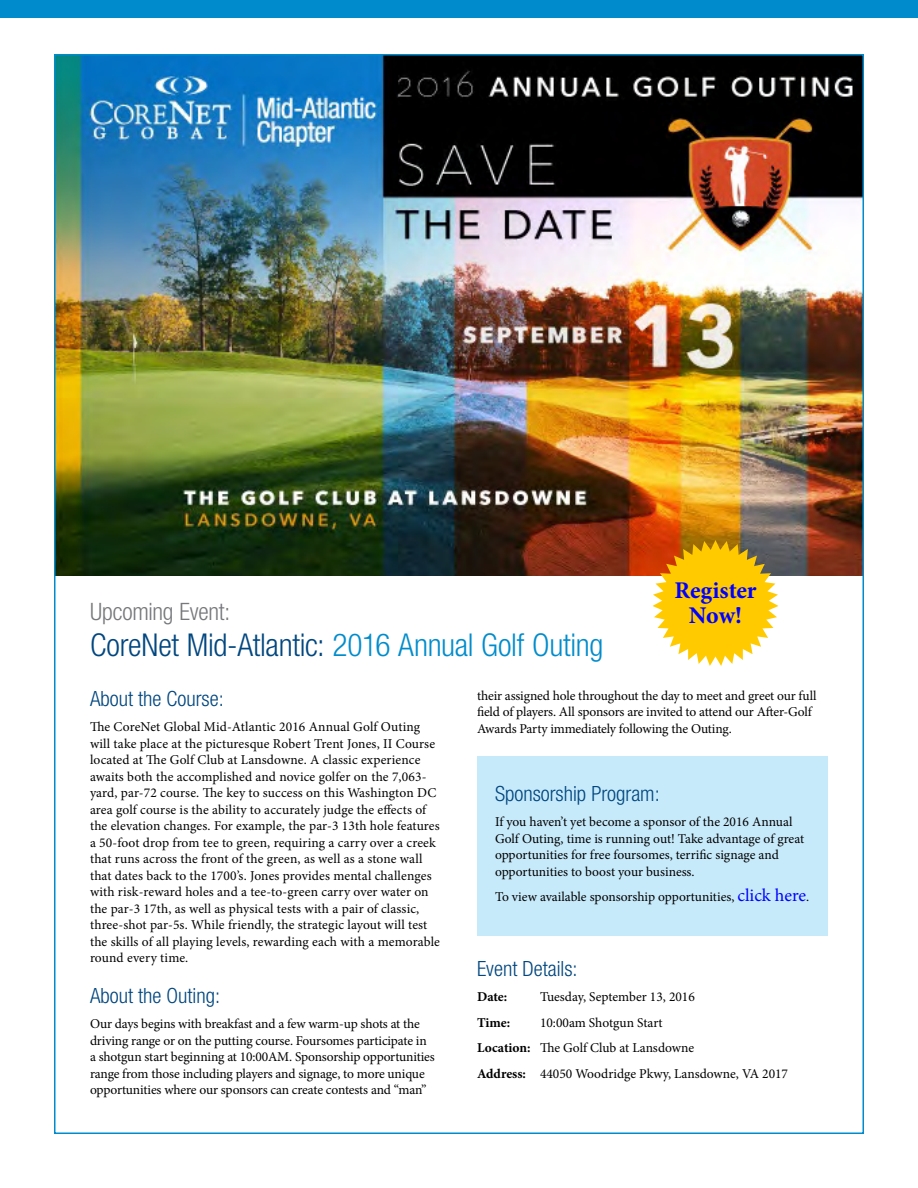
<style>
.page{position:relative;width:918px;height:1188px;background:#fff}
.page>*{position:absolute;margin:0;border:0;box-sizing:border-box;transform-origin:0 0}
.t1{font:300 condensed 31.5px "Helvetica Neue LT Std";letter-spacing:-.01em;color:#00467f}
.t2{font:300 condensed 24px "Helvetica Neue LT Std";letter-spacing:-.01em;color:#77787b}
.t3{font:700 24px/25.5px "Minion Pro";letter-spacing:-.005em;color:#00f;text-align:center}
.t4{font:300 condensed 21px "Helvetica Neue LT Std";color:#00467f}
.t5{font:13.5px/16.5px "Minion Pro";color:#000}
.t6{font:700 13.5px "Minion Pro";letter-spacing:-.005em;color:#000}
.s1{color:#008ccc}
.s2{font-size:18px;color:#00f}
.s3{font-weight:700}
</style>
<div class="page">
<div style="left:0;top:0;width:918px;height:18px;background:#008ccc"></div>
<div style="left:477px;top:756px;width:351px;height:180px;background:#c7eafb"></div>
<img style="left:57px;top:57px;width:804px;height:519px">
<svg style="left:652px;top:540px;width:126px;height:126px"></svg>
<h2 class="t3" style="left:674px;top:577px;width:84px">Register<br>Now!</h2>
<h2 class="t2" style="left:90px;top:598px;width:142px">Upcoming Event:</h2>
<h1 class="t1" style="left:90px;top:627px;width:515px">CoreNet Mid-Atlantic: <span class="s1">2016 Annual Golf Outing</span></h1>
<h3 class="t4" style="left:90px;top:686px;width:135px">About the Course:</h3>
<p class="t5" style="left:90px;top:719px;width:351px">The CoreNet Global Mid-Atlantic 2016 Annual Golf Outing will take place at the picturesque Robert Trent Jones, II Course located at The Golf Club at Lansdowne. A classic experience awaits both the accomplished and novice golfer on the 7,063- yard, par-72 course. The key to success on this Washington DC area golf course is the ability to accurately judge the effects of the elevation changes. For example, the par-3 13th hole features a 50-foot drop from tee to green, requiring a carry over a creek that runs across the front of the green, as well as a stone wall that dates back to the 1700’s. Jones provides mental challenges with risk-reward holes and a tee-to-green carry over water on the par-3 17th, as well as physical tests with a pair of classic, three-shot par-5s. While friendly, the strategic layout will test the skills of all playing levels, rewarding each with a memorable round every time.</p>
<h3 class="t4" style="left:90px;top:983px;width:132px">About the Outing:</h3>
<p class="t5" style="left:90px;top:1016px;width:346px">Our days begins with breakfast and a few warm-up shots at the driving range or on the putting course. Foursomes participate in a shotgun start beginning at 10:00AM. Sponsorship opportunities range from those including players and signage, to more unique opportunities where our sponsors can create contests and “man”</p>
<p class="t5" style="left:477px;top:687px;width:341px">their assigned hole throughout the day to meet and greet our full field of players. All sponsors are invited to attend our After-Golf<br>Awards Party immediately following the Outing.</p>
<h3 class="t4" style="left:495px;top:782px;width:166px">Sponsorship Program:</h3>
<p class="t5" style="left:495px;top:814px;width:311px">If you haven’t yet become a sponsor of the 2016 Annual Golf Outing, time is running out! Take advantage of great opportunities for free foursomes, terrific signage and opportunities to boost your business.</p>
<p class="t5" style="left:495px;top:889px;width:316px">To view available sponsorship opportunities, <span class="s2">click here</span>.</p>
<h3 class="t4" style="left:477px;top:956px;width:102px">Event Details:</h3>
<p class="t6" style="left:477px;top:987px;width:32px">Date:</p>
<p class="t5" style="left:540px;top:989px;width:156px">Tuesday, September 13, 2016</p>
<p class="t6" style="left:477px;top:1013px;width:35px">Time:</p>
<p class="t5" style="left:477px;top:1010px;width:313px;line-height:25.5px;text-indent:63px">10:00am Shotgun Start<br><span class="s3">Location:</span> The Golf Club at Lansdowne<br><span class="s3">Address:</span> 44050 Woodridge Pkwy, Lansdowne, VA 2017</p>
</div>
